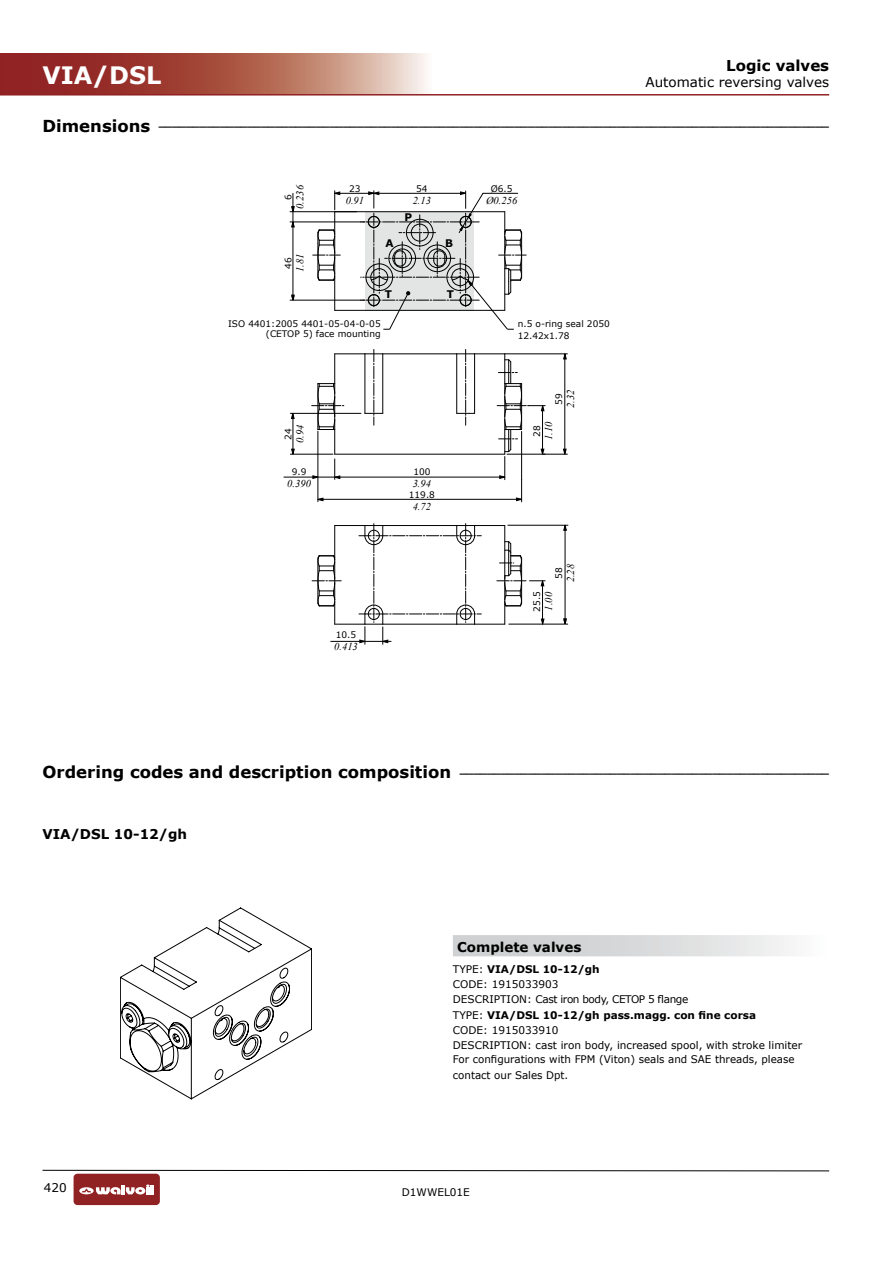
<style>
.page{position:relative;width:893px;height:1263px;background:#fff}
.page>*{position:absolute;margin:0;border:0;box-sizing:border-box;transform-origin:0 0}
.t1{font:700 24px "Verdana";color:#fff}
.t2{font:700 15px "Verdana";color:#000}
.t3{font:700 13.5px "Verdana";color:#000}
.t4{font:13.5px "Verdana";color:#000}
.t5{font:12px "Verdana";color:#000}
.t6{font:10.5px/15px "Verdana";color:#000}
.t7{font:italic 10.5px "Times New Roman";color:#000}
.t8{font:700 10.5px "Verdana";color:#000}
.t9{font:700 9.6px "Verdana";color:#000}
.t10{font:9px/12px "Verdana";color:#000}
.s1{font-size:16.5px}
.s2{font-weight:700}
</style>
<div class="page">
<svg style="left:42px;top:1170px;width:788px;height:1px"></svg>
<div style="left:74px;top:1174px;width:86px;height:31px;background:#912224;border-radius:4px"></div>
<svg style="left:79px;top:1184px;width:75px;height:10px"></svg>
<svg style="left:0;top:54px;width:427px;height:40px"></svg>
<hr style="left:0;top:94px;width:829px;height:2px;background:#912224">
<svg style="left:120px;top:908px;width:192px;height:191px"></svg>
<div style="left:453px;top:935px;width:376px;height:21px;background:linear-gradient(to right,#c6c8c9,#f5f5f5)"></div>
<hr style="left:293px;top:193px;width:1px;height:107px;background:#000">
<svg style="left:291px;top:221px;width:4px;height:6px"></svg>
<svg style="left:291px;top:295px;width:4px;height:5px"></svg>
<hr style="left:290px;top:300px;width:95px;height:1px;background:#000">
<svg style="left:291px;top:206px;width:4px;height:5px"></svg>
<hr style="left:290px;top:211px;width:67px;height:1px;background:#000">
<hr style="left:290px;top:222px;width:93px;height:1px;background:#000">
<hr style="left:335px;top:193px;width:131px;height:1px;background:#000">
<svg style="left:334px;top:191px;width:6px;height:19px"></svg>
<hr style="left:335px;top:454px;width:170px;height:1px;background:#000">
<hr style="left:456px;top:354px;width:1px;height:59px;background:#000">
<hr style="left:334px;top:354px;width:1px;height:100px;background:#000">
<hr style="left:475px;top:353px;width:30px;height:1px;background:#000">
<hr style="left:383px;top:353px;width:74px;height:1px;background:#000">
<hr style="left:335px;top:353px;width:30px;height:1px;background:#000">
<svg style="left:312px;top:383px;width:32px;height:47px"></svg>
<svg style="left:365px;top:349px;width:18px;height:76px"></svg>
<svg style="left:457px;top:349px;width:18px;height:76px"></svg>
<hr style="left:504px;top:525px;width:1px;height:99px;background:#000">
<hr style="left:475px;top:624px;width:30px;height:1px;background:#000">
<hr style="left:335px;top:624px;width:30px;height:1px;background:#000">
<hr style="left:334px;top:525px;width:1px;height:99px;background:#000">
<hr style="left:335px;top:525px;width:30px;height:1px;background:#000">
<hr style="left:475px;top:525px;width:30px;height:1px;background:#000">
<svg style="left:312px;top:555px;width:30px;height:52px"></svg>
<hr style="left:335px;top:211px;width:170px;height:1px;background:#000">
<hr style="left:334px;top:212px;width:1px;height:98px;background:#000">
<hr style="left:335px;top:310px;width:170px;height:1px;background:#000">
<svg style="left:313px;top:229px;width:27px;height:52px"></svg>
<hr style="left:565px;top:525px;width:1px;height:98px;background:#000">
<svg style="left:563px;top:526px;width:4px;height:5px"></svg>
<svg style="left:563px;top:618px;width:4px;height:6px"></svg>
<hr style="left:509px;top:624px;width:59px;height:1px;background:#000">
<hr style="left:508px;top:525px;width:60px;height:1px;background:#000">
<hr style="left:331px;top:641px;width:60px;height:1px;background:#000">
<svg style="left:359px;top:524px;width:122px;height:120px"></svg>
<hr style="left:284px;top:477px;width:221px;height:1px;background:#000">
<svg style="left:334px;top:459px;width:6px;height:20px"></svg>
<svg style="left:312px;top:475px;width:6px;height:4px"></svg>
<hr style="left:318px;top:431px;width:1px;height:71px;background:#000">
<hr style="left:318px;top:499px;width:204px;height:1px;background:#000">
<svg style="left:317px;top:498px;width:6px;height:3px"></svg>
<hr style="left:293px;top:413px;width:1px;height:41px;background:#000">
<svg style="left:291px;top:414px;width:4px;height:5px"></svg>
<hr style="left:290px;top:413px;width:71px;height:1px;background:#000">
<svg style="left:291px;top:449px;width:4px;height:5px"></svg>
<hr style="left:290px;top:454px;width:43px;height:1px;background:#000">
<svg style="left:497px;top:353px;width:70px;height:149px"></svg>
<hr style="left:542px;top:581px;width:1px;height:43px;background:#000">
<svg style="left:541px;top:619px;width:3px;height:6px"></svg>
<svg style="left:497px;top:541px;width:48px;height:66px"></svg>
<svg style="left:361px;top:191px;width:165px;height:139px"></svg>
<hr style="left:483px;top:193px;width:35px;height:1px;background:#000">
<div style="left:226px;top:320px;width:155px;height:17px;background:#fff"></div>
<h2 class="t2" style="left:726px;top:55px;width:104px">Logic valves</h2>
<h1 class="t1" style="left:43px;top:59px;width:120px">VIA/DSL</h1>
<p class="t9" style="left:43px;top:116px;width:788px"><span class="s1">Dimensions</span> __________________________________________________________________________________________________</p>
<p class="t4" style="left:645px;top:73px;width:185px">Automatic reversing valves</p>
<p class="t10" style="left:282px;top:200px;width:7px;rotate:-90deg">6</p>
<p class="t7" style="left:293px;top:209px;width:25px;rotate:-90deg">0.236</p>
<p class="t10" style="left:282px;top:268px;width:13px;rotate:-90deg">46</p>
<p class="t7" style="left:293px;top:272px;width:20px;rotate:-90deg">1.81</p>
<p class="t10" style="left:349px;top:183px;width:13px">23</p>
<p class="t7" style="left:346px;top:193px;width:20px">0.91</p>
<p class="t10" style="left:416px;top:183px;width:13px">54</p>
<p class="t7" style="left:413px;top:193px;width:20px">2.13</p>
<p class="t8" style="left:405px;top:209px;width:9px">P</p>
<p class="t8" style="left:385px;top:235px;width:10px">A</p>
<p class="t8" style="left:445px;top:235px;width:10px">B</p>
<p class="t8" style="left:385px;top:287px;width:9px">T</p>
<p class="t8" style="left:447px;top:287px;width:9px">T</p>
<p class="t10" style="left:228px;top:318px;width:154px;line-height:10.8px;text-align:right">ISO 4401:2005 4401-05-04-0-05 (CETOP 5) face mounting</p>
<p class="t10" style="left:491px;top:183px;width:23px">Ø6.5</p>
<p class="t7" style="left:486px;top:193px;width:33px">Ø0.256</p>
<p class="t10" style="left:518px;top:317px;width:94px">n.5 o-ring seal 2050<br>12.42x1.78</p>
<p class="t10" style="left:553px;top:405px;width:13px;rotate:-90deg">59</p>
<p class="t7" style="left:563px;top:408px;width:20px;rotate:-90deg">2.32</p>
<p class="t10" style="left:282px;top:440px;width:13px;rotate:-90deg">24</p>
<p class="t7" style="left:541px;top:440px;width:20px;rotate:-90deg">1.10</p>
<p class="t7" style="left:293px;top:443px;width:20px;rotate:-90deg">0.94</p>
<p class="t10" style="left:531px;top:436px;width:13px;rotate:-90deg">28</p>
<p class="t10" style="left:292px;top:465px;width:16px">9.9</p>
<p class="t7" style="left:287px;top:476px;width:25px">0.390</p>
<p class="t10" style="left:336px;top:629px;width:22px">10.5</p>
<p class="t7" style="left:334px;top:640px;width:25px">0.413</p>
<p class="t10" style="left:413px;top:465px;width:19px">100</p>
<p class="t7" style="left:413px;top:476px;width:20px">3.94</p>
<p class="t10" style="left:409px;top:489px;width:28px">119.8</p>
<p class="t7" style="left:413px;top:499px;width:20px">4.72</p>
<p class="t10" style="left:553px;top:579px;width:13px;rotate:-90deg">58</p>
<p class="t7" style="left:563px;top:582px;width:20px;rotate:-90deg">2.28</p>
<p class="t10" style="left:531px;top:612px;width:22px;rotate:-90deg">25.5</p>
<p class="t7" style="left:541px;top:611px;width:20px;rotate:-90deg">1.00</p>
<p class="t9" style="left:43px;top:762px;width:788px"><span class="s1">Ordering codes and description composition</span> ______________________________________________________</p>
<p class="t3" style="left:43px;top:824px;width:146px">VIA/DSL 10-12/gh</p>
<p class="t5" style="left:44px;top:1179px;width:24px">420</p>
<p class="t3" style="left:457px;top:938px;width:126px">Complete valves</p>
<p class="t6" style="left:453px;top:962px;width:351px">TYPE: <span class="s2">VIA/DSL 10-12/gh<br></span>CODE: 1915033903<br>DESCRIPTION: Cast iron body, CETOP 5 flange<br>TYPE: <span class="s2">VIA/DSL 10-12/gh pass.magg. con fine corsa<br></span>CODE: 1915033910<br>DESCRIPTION: cast iron body, increased spool, with stroke limiter For configurations with FPM (Viton) seals and SAE threads, please contact our Sales Dpt.</p>
<p class="t6" style="left:402px;top:1185px;width:70px">D1WWEL01E</p>
</div>
